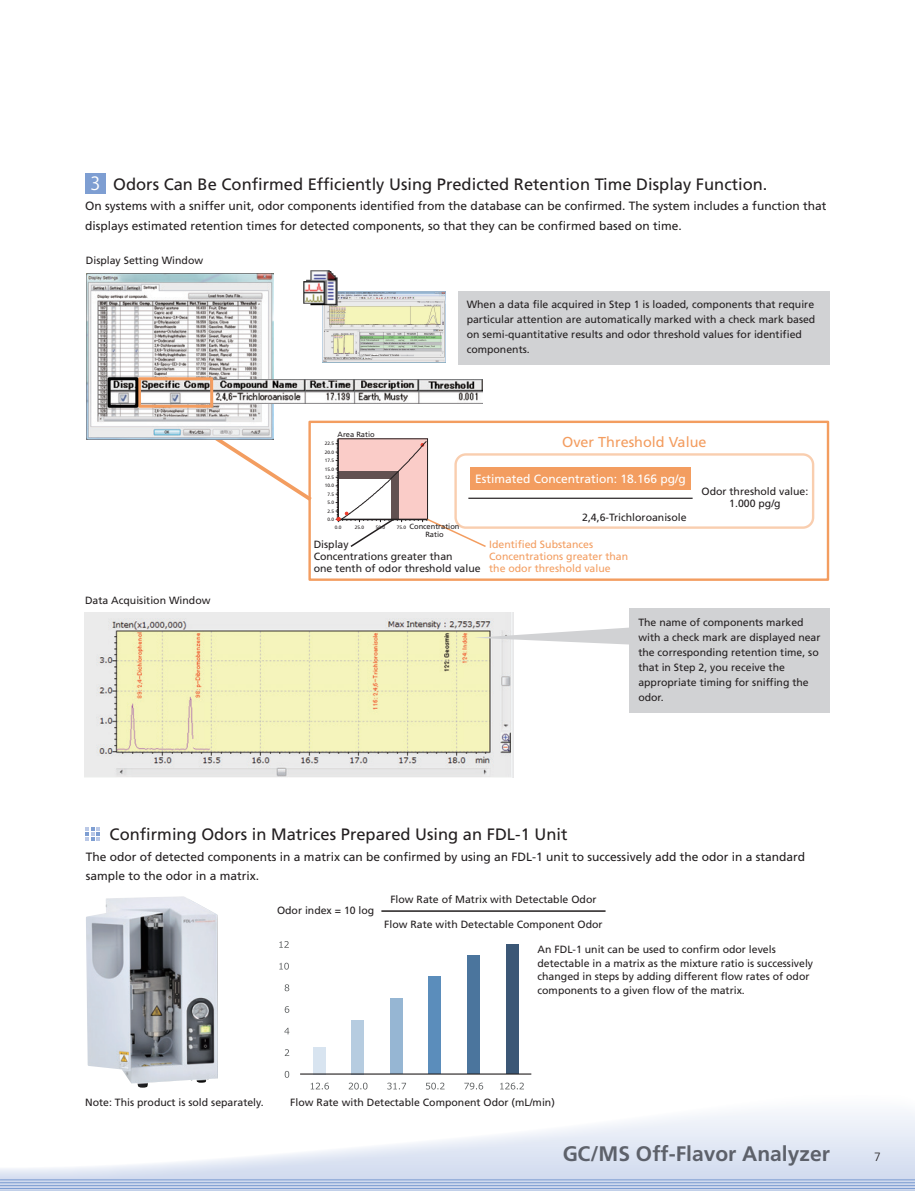
<style>
.page{position:relative;width:915px;height:1191px;background:#fff}
.page>*{position:absolute;margin:0;border:0;box-sizing:border-box;transform-origin:0 0}
.t1{font:700 21px "Frutiger";color:#6c6d70}
.t2{font:18px "Koz Go Pr 6 N";color:#fff}
.t3{font:16.5px "Frutiger";color:#231f20}
.t4{font:14.4px "Frutiger";color:#f39d60}
.t5{font:12px/19.5px "Frutiger";color:#231f20}
.t6{font:12px "Frutiger";color:#fff}
.t7{font:300 12px "Frutiger";color:#231f20}
.t8{font:10.5px/15px "Frutiger";color:#231f20}
.t9{font:10.5px/12px "Frutiger";color:#f39d60}
.t10{font:7.5px/7.5px "Frutiger";color:#231f20;text-align:center}
.t11{font:4.8px "Frutiger";color:#231f20}
</style>
<div class="page">
<svg style="left:0;top:1111px;width:914px;height:79px"></svg>
<hr style="left:0;top:1185px;width:914px;height:1px;background:#7e9ed2">
<hr style="left:0;top:1190px;width:914px;height:1px;background:#7e9ed2">
<hr style="left:0;top:1179px;width:914px;height:1px;background:#7e9ed2">
<hr style="left:0;top:1188px;width:914px;height:1px;background:#7e9ed2">
<hr style="left:0;top:1182px;width:914px;height:1px;background:#7e9ed2">
<div style="left:458px;top:291px;width:371px;height:73px;background:#d1d2d4"></div>
<svg style="left:168px;top:406px;width:144px;height:94px"></svg>
<div style="left:308px;top:420px;width:520px;height:161px;border:2px solid #f39d60"></div>
<svg style="left:86px;top:827px;width:13px;height:13px"></svg>
<div style="left:313px;top:1047px;width:12px;height:27px;background:#d8e4f0"></div>
<div style="left:352px;top:1020px;width:12px;height:54px;background:#b6cce0"></div>
<div style="left:390px;top:998px;width:12px;height:76px;background:#96b6d3"></div>
<div style="left:467px;top:955px;width:12px;height:119px;background:#4b759d"></div>
<div style="left:506px;top:944px;width:12px;height:130px;background:#3b5776"></div>
<div style="left:428px;top:976px;width:13px;height:98px;background:#5b8dbb"></div>
<hr style="left:300px;top:1073px;width:231px;height:1px;background:#231f20">
<svg style="left:284px;top:1071px;width:5px;height:6px"></svg>
<svg style="left:285px;top:1049px;width:4px;height:7px"></svg>
<svg style="left:284px;top:1027px;width:5px;height:7px"></svg>
<svg style="left:284px;top:1006px;width:5px;height:7px"></svg>
<svg style="left:284px;top:984px;width:5px;height:7px"></svg>
<svg style="left:279px;top:962px;width:10px;height:7px"></svg>
<svg style="left:279px;top:941px;width:10px;height:6px"></svg>
<svg style="left:310px;top:1082px;width:19px;height:7px"></svg>
<svg style="left:348px;top:1082px;width:19px;height:7px"></svg>
<svg style="left:387px;top:1082px;width:19px;height:7px"></svg>
<svg style="left:426px;top:1082px;width:18px;height:7px"></svg>
<svg style="left:464px;top:1082px;width:19px;height:7px"></svg>
<svg style="left:500px;top:1082px;width:24px;height:7px"></svg>
<hr style="left:381px;top:910px;width:224px;height:1px;background:#231f20">
<hr style="left:468px;top:497px;width:224px;height:2px;background:#231f20">
<div style="left:470px;top:467px;width:220px;height:23px;background:#f39d60"></div>
<div style="left:454px;top:453px;width:360px;height:76px;border:2px solid #f39d60;border-radius:10px"></div>
<img style="left:87px;top:274px;width:186px;height:165px">
<img style="left:111px;top:379px;width:371px;height:25px">
<div style="left:138px;top:377px;width:75px;height:31px;border:3px solid #f39d60"></div>
<div style="left:107px;top:377px;width:31px;height:31px;border:3px solid #030303"></div>
<img style="left:85px;top:612px;width:428px;height:166px">
<div style="left:629px;top:608px;width:200px;height:104px;background:#d1d2d4"></div>
<svg style="left:474px;top:627px;width:155px;height:17px"></svg>
<div style="left:85px;top:173px;width:20px;height:21px;background:#7e9ed2"></div>
<img style="left:323px;top:292px;width:123px;height:71px">
<img style="left:86px;top:896px;width:132px;height:191px">
<img style="left:303px;top:270px;width:35px;height:37px">
<svg style="left:335px;top:440px;width:152px;height:107px"></svg>
<h2 class="t2" style="left:90px;top:173px;width:11px">3</h2>
<h3 class="t3" style="left:113px;top:174px;width:655px">Odors Can Be Confirmed Efficiently Using Predicted Retention Time Display Function.</h3>
<p class="t5" style="left:85px;top:196px;width:742px">On systems with a sniffer unit, odor components identified from the database can be confirmed. The system includes a function that displays estimated retention times for detected components, so that they can be confirmed based on time.</p>
<p class="t8" style="left:86px;top:253px;width:119px">Display Setting Window</p>
<p class="t8" style="left:85px;top:592px;width:127px">Data Acquisition Window</p>
<p class="t8" style="left:466px;top:297px;width:350px">When a data file acquired in Step 1 is loaded, components that require particular attention are automatically marked with a check mark based on semi-quantitative results and odor threshold values for identified components.</p>
<p class="t10" style="left:337px;top:430px;width:39px">Area Ratio</p>
<p class="t11" style="left:325px;top:441px;width:11px">22.5</p>
<p class="t11" style="left:325px;top:449px;width:11px">20.0</p>
<p class="t11" style="left:325px;top:457px;width:11px">17.5</p>
<p class="t11" style="left:325px;top:466px;width:11px">15.0</p>
<p class="t11" style="left:325px;top:474px;width:11px">12.5</p>
<p class="t11" style="left:325px;top:483px;width:11px">10.0</p>
<p class="t11" style="left:327px;top:491px;width:8px">7.5</p>
<p class="t11" style="left:327px;top:500px;width:8px">5.0</p>
<p class="t11" style="left:327px;top:508px;width:8px">2.5</p>
<p class="t11" style="left:327px;top:516px;width:8px">0.0</p>
<p class="t10" style="left:409px;top:522px;width:52px">Concentration<br>Ratio</p>
<p class="t11" style="left:334px;top:524px;width:8px">0.0</p>
<p class="t11" style="left:354px;top:524px;width:11px">25.0</p>
<p class="t11" style="left:375px;top:524px;width:11px">50.0</p>
<p class="t11" style="left:397px;top:524px;width:11px">75.0</p>
<h3 class="t4" style="left:562px;top:434px;width:146px">Over Threshold Value</h3>
<p class="t6" style="left:475px;top:471px;width:212px">Estimated Concentration: 18.166 pg/g</p>
<p class="t8" style="left:582px;top:510px;width:106px">2,4,6-Trichloroanisole</p>
<p class="t8" style="left:701px;top:485px;width:108px;line-height:12px;text-align:center">Odor threshold value:<br>1.000 pg/g</p>
<p class="t8" style="left:313px;top:538px;width:168px;line-height:12px">Display<br>Concentrations greater than<br>one tenth of odor threshold value</p>
<p class="t9" style="left:489px;top:538px;width:140px">Identified Substances<br>Concentrations greater than the odor threshold value</p>
<p class="t8" style="left:638px;top:614px;width:184px">The name of components marked with a check mark are displayed near the corresponding retention time, so that in Step 2, you receive the appropriate timing for sniffing the odor.</p>
<h3 class="t3" style="left:110px;top:824px;width:459px">Confirming Odors in Matrices Prepared Using an FDL-1 Unit</h3>
<p class="t5" style="left:86px;top:846px;width:720px">The odor of detected components in a matrix can be confirmed by using an FDL-1 unit to successively add the odor in a standard sample to the odor in a matrix.</p>
<p class="t8" style="left:277px;top:903px;width:99px">Odor index = 10 log</p>
<p class="t8" style="left:390px;top:892px;width:207px">Flow Rate of Matrix with Detectable Odor</p>
<p class="t8" style="left:384px;top:916px;width:220px">Flow Rate with Detectable Component Odor</p>
<p class="t8" style="left:537px;top:942px;width:277px;line-height:13.5px">An FDL-1 unit can be used to confirm odor levels detectable in a matrix as the mixture ratio is successively changed in steps by adding different flow rates of odor components to a given flow of the matrix.</p>
<p class="t8" style="left:85px;top:1094px;width:180px">Note: This product is sold separately.</p>
<p class="t8" style="left:290px;top:1094px;width:266px">Flow Rate with Detectable Component Odor (mL/min)</p>
<h1 class="t1" style="left:562px;top:1141px;width:269px">GC/MS Off-Flavor Analyzer</h1>
<p class="t7" style="left:873px;top:1150px;width:8px">7</p>
</div>
